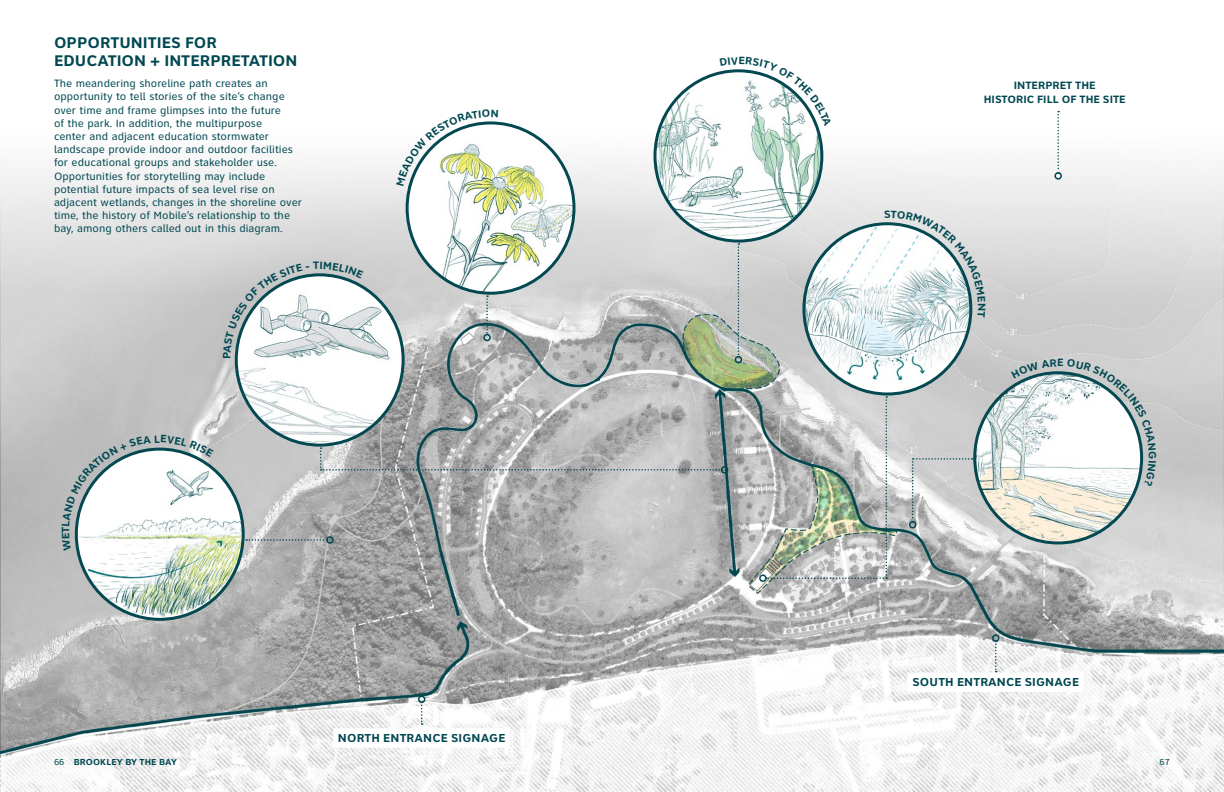
<style>
.page{position:relative;width:1224px;height:792px;background:#fff}
.page>*{position:absolute;margin:0;border:0;box-sizing:border-box;transform-origin:0 0}
.t1{font:700 16px/18px "Clearview Text";color:#004851}
.t2{font:700 12px "Clearview Text";letter-spacing:.015em;color:#004851}
.t3{font:11px/13.2px "Clearview Text";color:#004851}
.t4{font:700 11px/14px "Clearview Text";color:#004851;text-align:center}
.t5{font:700 9px "Clearview Text";letter-spacing:.015em;color:#004851}
.t6{font:9px "Clearview Text";color:#004851}
.s1{font-weight:400}
</style>
<div class="page">
<img style="left:1px;top:330px;width:1223px;height:462px">
<div style="left:0;top:0;width:1224px;height:330px;background:linear-gradient(to bottom,#fff,#cecece)"></div>
<img style="left:655px;top:71px;width:167px;height:170px">
<img style="left:407px;top:123px;width:167px;height:170px">
<img style="left:975px;top:373px;width:167px;height:170px">
<img style="left:804px;top:224px;width:167px;height:170px">
<img style="left:76px;top:449px;width:167px;height:170px">
<img style="left:236px;top:275px;width:167px;height:170px">
<svg style="left:486px;top:295px;width:2px;height:39px"></svg>
<div style="left:483px;top:334px;width:8px;height:7px;border:2px solid #004851;border-radius:50%"></div>
<svg style="left:738px;top:243px;width:1px;height:113px"></svg>
<div style="left:735px;top:356px;width:7px;height:7px;border:2px solid #004851;border-radius:50%"></div>
<svg style="left:1057px;top:111px;width:2px;height:61px"></svg>
<div style="left:1054px;top:172px;width:8px;height:8px;border:2px solid #004851;border-radius:50%"></div>
<svg style="left:246px;top:539px;width:80px;height:2px"></svg>
<div style="left:326px;top:536px;width:8px;height:8px;border:2px solid #004851;border-radius:50%"></div>
<img style="left:766px;top:396px;width:121px;height:183px">
<div style="left:759px;top:574px;width:8px;height:8px;border:2px solid #004851;border-radius:50%"></div>
<svg style="left:320px;top:447px;width:403px;height:24px"></svg>
<div style="left:721px;top:466px;width:7px;height:8px;border:2px solid #004851;border-radius:50%"></div>
<svg style="left:912px;top:458px;width:61px;height:64px"></svg>
<div style="left:909px;top:521px;width:7px;height:7px;border:2px solid #004851;border-radius:50%"></div>
<svg style="left:333px;top:702px;width:178px;height:46px"></svg>
<div style="left:418px;top:696px;width:7px;height:7px;border:2px solid #004851;border-radius:50%"></div>
<svg style="left:907px;top:640px;width:177px;height:52px"></svg>
<div style="left:992px;top:634px;width:8px;height:8px;border:2px solid #004851;border-radius:50%"></div>
<svg style="left:1011px;top:359px;width:46px;height:19px"></svg>
<svg style="left:1067px;top:359px;width:89px;height:91px"></svg>
<svg style="left:1144px;top:460px;width:12px;height:27px"></svg>
<svg style="left:884px;top:210px;width:101px;height:107px"></svg>
<svg style="left:720px;top:57px;width:112px;height:70px"></svg>
<img style="left:396px;top:109px;width:102px;height:77px">
<svg style="left:223px;top:262px;width:141px;height:96px"></svg>
<svg style="left:62px;top:435px;width:152px;height:116px"></svg>
<h1 class="t1" style="left:54px;top:34px;width:245px">OPPORTUNITIES FOR<br>EDUCATION + INTERPRETATION</h1>
<p class="t3" style="left:54px;top:77px;width:250px">The meandering shoreline path creates an opportunity to tell stories of the site’s change over time and frame glimpses into the future<br>of the park. In addition, the multipurpose<br>center and adjacent education stormwater landscape provide indoor and outdoor facilities for educational groups and stakeholder use.<br>Opportunities for storytelling may include potential future impacts of sea level rise on adjacent wetlands, changes in the shoreline over time, the history of Mobile’s relationship to the bay, among others called out in this diagram.</p>
<p class="t2" style="left:338px;top:731px;width:169px">NORTH ENTRANCE SIGNAGE</p>
<p class="t4" style="left:984px;top:78px;width:143px">INTERPRET THE<br>HISTORIC FILL OF THE SITE</p>
<p class="t4" style="left:1057px;top:356px;width:8px">E</p>
<p class="t4" style="left:1159px;top:451px;width:10px;rotate:90deg">G</p>
<p class="t2" style="left:912px;top:675px;width:168px">SOUTH ENTRANCE SIGNAGE</p>
<p class="t5" style="left:54px;top:756px;width:124px"><span class="s1">66</span> BROOKLEY BY THE BAY</p>
<p class="t6" style="left:1159px;top:756px;width:12px">67</p>
</div>
